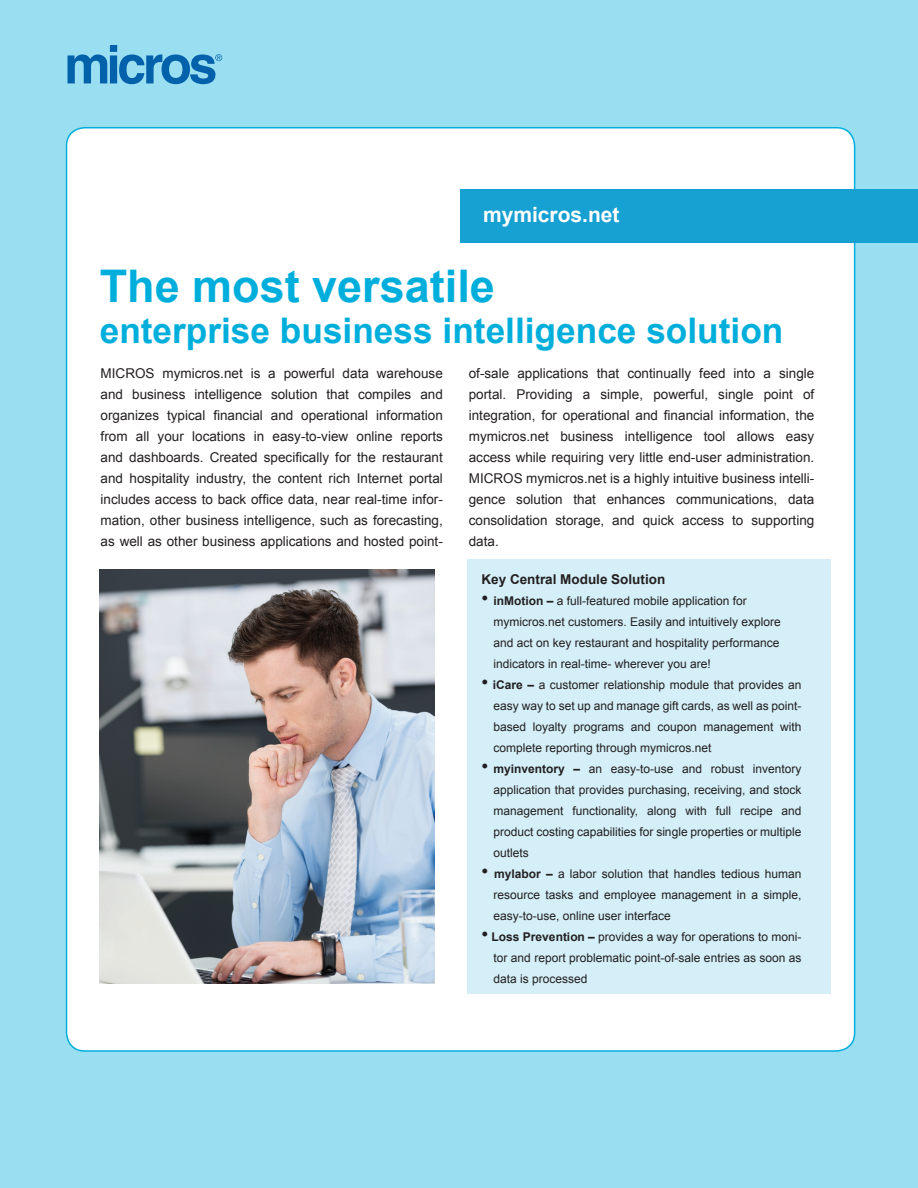
<style>
.page{position:relative;width:918px;height:1188px;background:#9adef1}
.page>*{position:absolute;margin:0;border:0;box-sizing:border-box;transform-origin:0 0}
.t1{font:700 45px "Arial";color:#00aedc}
.t2{font:700 35.25px "Arial";color:#00aedc}
.t3{font:700 21px "Arial";color:#fff}
.t4{font:13.5px/21px "Arial";color:#231f20;text-align:justify}
.t5{font:700 13.5px "Arial";color:#231f20}
.t6{font:12px/21px "Arial";color:#231f20;text-align:justify}
.s1{font-size:19.5px}
.s2{font-weight:700}
</style>
<div class="page">
<div style="left:67px;top:128px;width:788px;height:923px;background:#fff;border-radius:18px"></div>
<div style="left:467px;top:559px;width:363px;height:435px;background:#d4eff8"></div>
<div style="left:460px;top:189px;width:458px;height:54px;background:#17a0d2"></div>
<img style="left:100px;top:570px;width:335px;height:414px">
<svg style="left:68px;top:45px;width:154px;height:39px"></svg>
<h3 class="t3" style="left:483px;top:200px;width:138px">mymicros.net</h3>
<h1 class="t1" style="left:100px;top:257px;width:397px">The most versatile</h1>
<h2 class="t2" style="left:100px;top:307px;width:685px">enterprise business intelligence solution</h2>
<p class="t4" style="left:469px;top:362px;width:347px">of-sale applications that continually feed into a single portal. Providing a simple, powerful, single point of integration, for operational and financial information, the mymicros.net business intelligence tool allows easy access while requiring very little end-user administration.<br>MICROS mymicros.net is a highly intuitive business intelli&shy;gence solution that enhances communications, data consolidation storage, and quick access to supporting data.</p>
<p class="t4" style="left:101px;top:363px;width:344px">MICROS mymicros.net is a powerful data warehouse and business intelligence solution that compiles and organizes typical financial and operational information from all your locations in easy-to-view online reports and dashboards. Created specifically for the restaurant and hospitality industry, the content rich Internet portal includes access to back office data, near real-time infor&shy;mation, other business intelligence, such as forecasting, as well as other business applications and hosted point-</p>
<p class="t5" style="left:482px;top:570px;width:185px">Key Central Module Solution</p>
<p class="t6" style="left:494px;top:591px;width:289px;text-align:left;text-indent:-12px"><span class="s1">•</span> <span class="s2">inMotion –</span> a full-featured mobile application for mymicros.net customers. Easily and intuitively explore and act on key restaurant and hospitality performance indicators in real-time- wherever you are!</p>
<p class="t6" style="left:494px;top:675px;width:310px;text-indent:-12px"><span class="s1">•</span> <span class="s2">iCare –</span> a customer relationship module that provides an easy way to set up and manage gift cards, as well as point&shy;based loyalty programs and coupon management with complete reporting through mymicros.net</p>
<p class="t6" style="left:494px;top:759px;width:310px;text-indent:-12px"><span class="s1">•</span> <span class="s2">myinventory –</span> an easy-to-use and robust inventory application that provides purchasing, receiving, and stock management functionality, along with full recipe and product costing capabilities for single properties or multiple outlets</p>
<p class="t6" style="left:494px;top:864px;width:310px;text-indent:-12px"><span class="s1">•</span> <span class="s2">mylabor –</span> a labor solution that handles tedious human resource tasks and employee management in a simple, easy-to-use, online user interface</p>
<p class="t6" style="left:494px;top:927px;width:310px;text-indent:-12px"><span class="s1">•</span> <span class="s2">Loss Prevention –</span> provides a way for operations to moni&shy;tor and report problematic point-of-sale entries as soon as data is processed</p>
</div>
